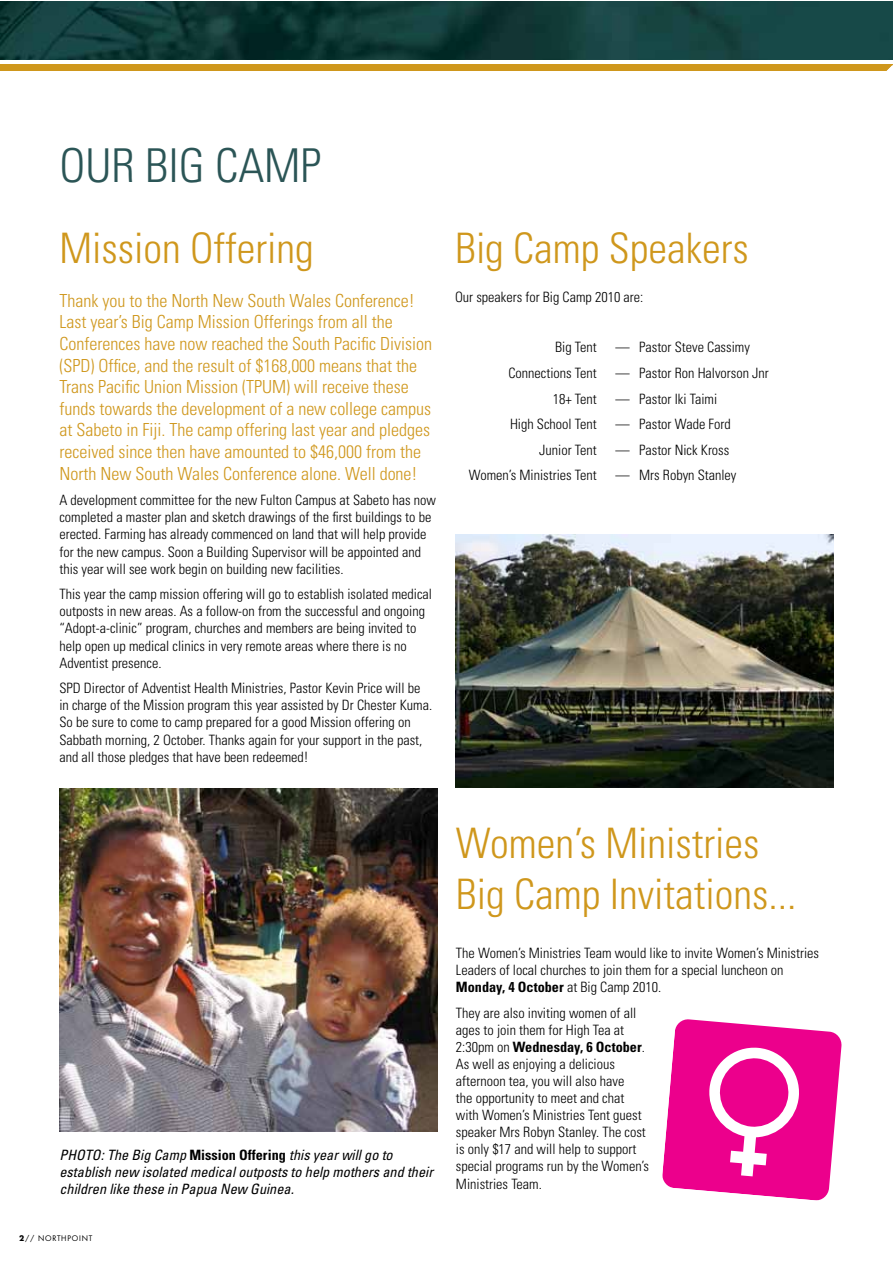
<style>
.page{position:relative;width:893px;height:1263px;background:#fff}
.page>*{position:absolute;margin:0;border:0;box-sizing:border-box;transform-origin:0 0}
.t1{font:300 condensed 46.65px "Univers";color:#2b5556}
.t2{font:300 condensed 42px/51px "Univers";color:#cf971c}
.t3{font:300 condensed 18px/21.6px "Univers";color:#cf971c}
.t4{font:300 condensed 14.25px/17.1px "Univers";color:#000}
.t5{font:italic condensed 14.25px/17.1px "Univers";color:#000}
.t6{font:7.5px "Futura";letter-spacing:.1em;color:#000}
.s1{font-weight:700;font-style:normal}
.s2{font-weight:700}
</style>
<div class="page">
<img style="left:59px;top:788px;width:379px;height:343px">
<img style="left:455px;top:535px;width:378px;height:252px">
<svg style="left:662px;top:1019px;width:180px;height:182px"></svg>
<div style="left:0;top:65px;width:892px;height:6px;background:#cf971c"></div>
<img style="left:0;top:1px;width:892px;height:59px">
<svg style="left:865px;top:64px;width:27px;height:7px"></svg>
<h1 class="t1" style="left:59px;top:138px;width:263px">OUR BIG CAMP</h1>
<h2 class="t2" style="left:59px;top:223px;width:256px">Mission Offering</h2>
<p class="t3" style="left:59px;top:290px;width:374px">Thank you to the North New South Wales Conference!<br>Last year’s Big Camp Mission Offerings from all the Conferences have now reached the South Pacific Division (SPD) Office, and the result of $168,000 means that the Trans Pacific Union Mission (TPUM) will receive these funds towards the development of a new college campus at Sabeto in Fiji. The camp offering last year and pledges received since then have amounted to $46,000 from the North New South Wales Conference alone. Well done!</p>
<p class="t4" style="left:59px;top:492px;width:378px">A development committee for the new Fulton Campus at Sabeto has now completed a master plan and sketch drawings of the first buildings to be erected. Farming has already commenced on land that will help provide for the new campus. Soon a Building Supervisor will be appointed and this year will see work begin on building new facilities.</p>
<p class="t4" style="left:59px;top:586px;width:374px">This year the camp mission offering will go to establish isolated medical outposts in new areas. As a follow-on from the successful and ongoing “Adopt-a-clinic” program, churches and members are being invited to help open up medical clinics in very remote areas where there is no Adventist presence.</p>
<p class="t4" style="left:59px;top:680px;width:374px">SPD Director of Adventist Health Ministries, Pastor Kevin Price will be in charge of the Mission program this year assisted by Dr Chester Kuma.<br>So be sure to come to camp prepared for a good Mission offering on Sabbath morning, 2 October. Thanks again for your support in the past, and all those pledges that have been redeemed!</p>
<h2 class="t2" style="left:455px;top:223px;width:295px">Big Camp Speakers</h2>
<p class="t4" style="left:455px;top:288px;width:190px">Our speakers for Big Camp 2010 are:</p>
<p class="t4" style="left:469px;top:335px;width:129px;line-height:25.7px;text-align:right">Big Tent<br>Connections Tent<br>18+ Tent<br>High School Tent<br>Junior Tent<br>Women’s Ministries Tent</p>
<p class="t4" style="left:615px;top:339px;width:136px">— Pastor Steve Cassimy</p>
<p class="t4" style="left:615px;top:364px;width:155px">— Pastor Ron Halvorson Jnr</p>
<p class="t4" style="left:615px;top:390px;width:103px">— Pastor Iki Taimi</p>
<p class="t4" style="left:615px;top:416px;width:117px">— Pastor Wade Ford</p>
<p class="t4" style="left:615px;top:441px;width:115px">— Pastor Nick Kross</p>
<p class="t4" style="left:615px;top:467px;width:123px">— Mrs Robyn Stanley</p>
<p class="t5" style="left:60px;top:1146px;width:375px">PHOTO: The Big Camp <span class="s1">Mission Offering</span> this year will go to establish new isolated medical outposts to help mothers and their children like these in Papua New Guinea.</p>
<p class="t6" style="left:19px;top:1233px;width:75px"><span class="s2">2</span>// NORTHPOINT</p>
<h2 class="t2" style="left:456px;top:817px;width:342px">Women’s Ministries<br>Big Camp Invitations...</h2>
<p class="t4" style="left:456px;top:944px;width:365px">The Women’s Ministries Team would like to invite Women’s Ministries<br>Leaders of local churches to join them for a special luncheon on<br><span class="s2">Monday, 4 October</span> at Big Camp 2010.</p>
<p class="t4" style="left:456px;top:1004px;width:195px">They are also inviting women of all ages to join them for High Tea at<br>2:30pm on <span class="s2">Wednesday, 6 October</span>.<br>As well as enjoying a delicious afternoon tea, you will also have<br>the opportunity to meet and chat with Women’s Ministries Tent guest speaker Mrs Robyn Stanley. The cost is only $17 and will help to support special programs run by the Women’s<br>Ministries Team.</p>
</div>
